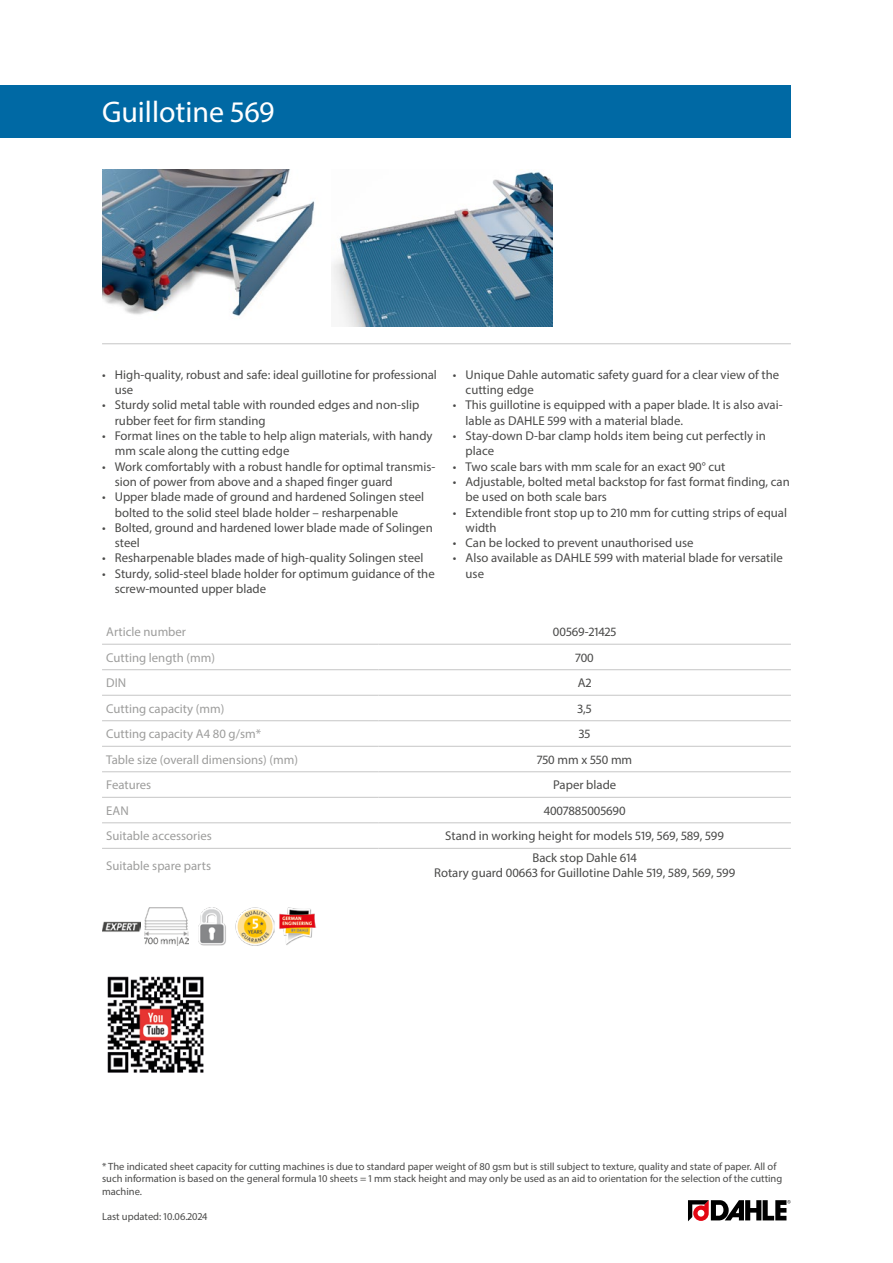
<style>
.page{position:relative;width:893px;height:1263px;background:#fff}
.page>*{position:absolute;margin:0;border:0;box-sizing:border-box;transform-origin:0 0}
.Produktname{font:30px "Myriad Pro";color:#fff}
.Produkttabelle_Zentr{font:12.75px/15.3px "Myriad Pro";color:#4a4a49}
.Produkttabelle_Links{font:12.75px "Myriad Pro";color:#9d9d9c}
.Fussnote{font:10.5px/12.6px "Myriad Pro";color:#4a4a49}
</style>
<div class="page">
<img style="left:102px;top:170px;width:213px;height:146px">
<img style="left:332px;top:171px;width:221px;height:155px">
<hr style="left:102px;top:343px;width:689px;height:1px;background:#c6c6c6">
<img style="left:102px;top:921px;width:38px;height:11px">
<img style="left:145px;top:907px;width:44px;height:38px">
<img style="left:198px;top:907px;width:28px;height:38px">
<img style="left:236px;top:907px;width:38px;height:38px">
<img style="left:279px;top:907px;width:38px;height:38px">
<img style="left:107px;top:976px;width:97px;height:97px">
<svg style="left:688px;top:1200px;width:103px;height:21px"></svg>
<div style="left:0;top:85px;width:791px;height:53px;background:#0069a4"></div>
<hr style="left:102px;top:644px;width:276px;height:1px;background:#c6c6c6">
<hr style="left:378px;top:644px;width:413px;height:1px;background:#c6c6c6">
<hr style="left:102px;top:669px;width:276px;height:1px;background:#c6c6c6">
<hr style="left:378px;top:669px;width:413px;height:1px;background:#c6c6c6">
<hr style="left:102px;top:695px;width:276px;height:1px;background:#c6c6c6">
<hr style="left:378px;top:695px;width:413px;height:1px;background:#c6c6c6">
<hr style="left:102px;top:720px;width:276px;height:1px;background:#c6c6c6">
<hr style="left:378px;top:720px;width:413px;height:1px;background:#c6c6c6">
<hr style="left:102px;top:746px;width:276px;height:1px;background:#c6c6c6">
<hr style="left:378px;top:746px;width:413px;height:1px;background:#c6c6c6">
<hr style="left:102px;top:771px;width:276px;height:1px;background:#c6c6c6">
<hr style="left:378px;top:771px;width:413px;height:1px;background:#c6c6c6">
<hr style="left:102px;top:797px;width:276px;height:1px;background:#c6c6c6">
<hr style="left:378px;top:797px;width:413px;height:1px;background:#c6c6c6">
<hr style="left:102px;top:822px;width:276px;height:1px;background:#c6c6c6">
<hr style="left:378px;top:822px;width:413px;height:1px;background:#c6c6c6">
<hr style="left:102px;top:848px;width:276px;height:1px;background:#c6c6c6">
<hr style="left:378px;top:848px;width:413px;height:1px;background:#c6c6c6">
<p class="Produktname" style="left:102px;top:94px;width:174px">Guillotine 569</p>
<p class="Produkttabelle_Zentr" style="left:115px;top:367px;width:324px;text-indent:-13px">• High-quality, robust and safe: ideal guillotine for professional use</p>
<p class="Produkttabelle_Zentr" style="left:115px;top:397px;width:306px;text-indent:-13px">• Sturdy solid metal table with rounded edges and non-slip rubber feet for firm standing</p>
<p class="Produkttabelle_Zentr" style="left:115px;top:428px;width:319px;text-indent:-13px">• Format lines on the table to help align materials, with handy mm scale along the cutting edge</p>
<p class="Produkttabelle_Zentr" style="left:115px;top:458px;width:322px;text-indent:-13px">• Work comfortably with a robust handle for optimal transmis&shy;sion of power from above and a shaped finger guard</p>
<p class="Produkttabelle_Zentr" style="left:115px;top:489px;width:311px;text-indent:-13px">• Upper blade made of ground and hardened Solingen steel bolted to the solid steel blade holder – resharpenable</p>
<p class="Produkttabelle_Zentr" style="left:115px;top:520px;width:319px;text-indent:-13px">• Bolted, ground and hardened lower blade made of Solingen steel</p>
<p class="Produkttabelle_Zentr" style="left:102px;top:550px;width:323px">• Resharpenable blades made of high-quality Solingen steel</p>
<p class="Produkttabelle_Zentr" style="left:115px;top:566px;width:321px;text-indent:-13px">• Sturdy, solid-steel blade holder for optimum guidance of the screw-mounted upper blade</p>
<p class="Produkttabelle_Zentr" style="left:466px;top:367px;width:315px;text-indent:-13px">• Unique Dahle automatic safety guard for a clear view of the cutting edge</p>
<p class="Produkttabelle_Zentr" style="left:466px;top:397px;width:318px;text-indent:-13px">• This guillotine is equipped with a paper blade. It is also avai&shy;lable as DAHLE 599 with a material blade.</p>
<p class="Produkttabelle_Zentr" style="left:466px;top:428px;width:302px;text-indent:-13px">• Stay-down D-bar clamp holds item being cut perfectly in place</p>
<p class="Produkttabelle_Zentr" style="left:453px;top:458px;width:274px">• Two scale bars with mm scale for an exact 90° cut</p>
<p class="Produkttabelle_Zentr" style="left:466px;top:474px;width:326px;text-indent:-13px">• Adjustable, bolted metal backstop for fast format finding, can be used on both scale bars</p>
<p class="Produkttabelle_Zentr" style="left:466px;top:504px;width:323px;text-indent:-13px">• Extendible front stop up to 210 mm for cutting strips of equal width</p>
<p class="Produkttabelle_Zentr" style="left:453px;top:535px;width:242px">• Can be locked to prevent unauthorised use</p>
<p class="Produkttabelle_Zentr" style="left:466px;top:550px;width:319px;text-indent:-13px">• Also available as DAHLE 599 with material blade for versatile use</p>
<p class="Produkttabelle_Links" style="left:106px;top:624px;width:81px">Article number</p>
<p class="Produkttabelle_Zentr" style="left:553px;top:624px;width:65px">00569-21425</p>
<p class="Produkttabelle_Links" style="left:106px;top:650px;width:110px">Cutting length (mm)</p>
<p class="Produkttabelle_Zentr" style="left:575px;top:650px;width:20px">700</p>
<p class="Produkttabelle_Links" style="left:106px;top:675px;width:21px">DIN</p>
<p class="Produkttabelle_Zentr" style="left:578px;top:675px;width:15px">A2</p>
<p class="Produkttabelle_Links" style="left:106px;top:701px;width:120px">Cutting capacity (mm)</p>
<p class="Produkttabelle_Zentr" style="left:578px;top:701px;width:16px">3,5</p>
<p class="Produkttabelle_Links" style="left:106px;top:726px;width:156px">Cutting capacity A4 80 g/sm*</p>
<p class="Produkttabelle_Zentr" style="left:579px;top:726px;width:13px">35</p>
<p class="Produkttabelle_Links" style="left:106px;top:752px;width:193px">Table size (overall dimensions) (mm)</p>
<p class="Produkttabelle_Zentr" style="left:537px;top:752px;width:97px">750 mm x 550 mm</p>
<p class="Produkttabelle_Links" style="left:106px;top:777px;width:47px">Features</p>
<p class="Produkttabelle_Zentr" style="left:553px;top:777px;width:65px">Paper blade</p>
<p class="Produkttabelle_Links" style="left:106px;top:803px;width:24px">EAN</p>
<p class="Produkttabelle_Zentr" style="left:544px;top:803px;width:84px">4007885005690</p>
<p class="Produkttabelle_Links" style="left:106px;top:828px;width:107px">Suitable accessories</p>
<p class="Produkttabelle_Zentr" style="left:445px;top:828px;width:280px">Stand in working height for models 519, 569, 589, 599</p>
<p class="Produkttabelle_Links" style="left:106px;top:858px;width:106px">Suitable spare parts</p>
<p class="Produkttabelle_Zentr" style="left:532px;top:850px;width:106px">Back stop Dahle 614</p>
<p class="Produkttabelle_Zentr" style="left:434px;top:865px;width:303px">Rotary guard 00663 for Guillotine Dahle 519, 589, 569, 599</p>
<p class="Fussnote" style="left:102px;top:1160px;width:682px">* The indicated sheet capacity for cutting machines is due to standard paper weight of 80 gsm but is still subject to texture, quality and state of paper. All of such information is based on the general formula 10 sheets = 1 mm stack height and may only be used as an aid to orientation for the selection of the cutting machine.</p>
<p class="Fussnote" style="left:102px;top:1210px;width:107px">Last updated: 10.06.2024</p>
</div>
